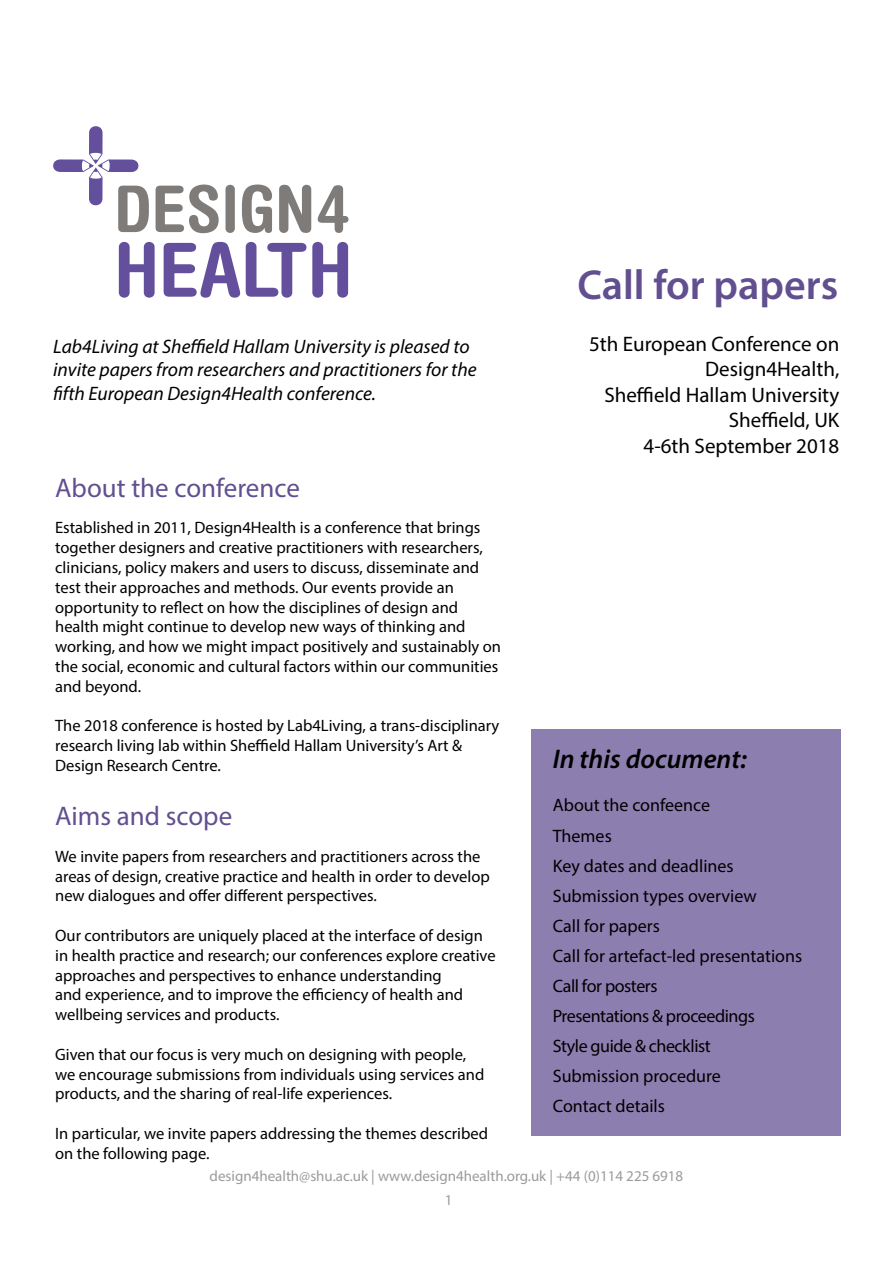
<style>
.page{position:relative;width:893px;height:1263px;background:#fff}
.page>*{position:absolute;margin:0;border:0;box-sizing:border-box;transform-origin:0 0}
.t1{font:600 42px "Myriad Pro";color:#624f90}
.t2{font:27px "Myriad Pro";color:#624f90}
.t3{font:italic 600 27px "Myriad Pro";color:#000}
.t4{font:21px/25.5px "Myriad Pro";color:#000;text-align:right}
.t5{font:italic 19.5px/23.4px "Myriad Pro";color:#000}
.t6{font:18px/30px "Myriad Pro";color:#000}
.t7{font:16.5px/19.8px "Myriad Pro";color:#000}
.t8{font:15px "Myriad Pro";color:#9b9b9a}
</style>
<div class="page">
<div style="left:531px;top:729px;width:310px;height:407px;background:#8d7eb0"></div>
<svg style="left:156px;top:185px;width:63px;height:48px"></svg>
<div style="left:226px;top:185px;width:9px;height:48px;background:#7e7b79;border-radius:5px"></div>
<svg style="left:242px;top:185px;width:30px;height:48px"></svg>
<svg style="left:279px;top:185px;width:32px;height:48px"></svg>
<svg style="left:318px;top:185px;width:31px;height:48px"></svg>
<svg style="left:119px;top:242px;width:36px;height:56px"></svg>
<svg style="left:164px;top:242px;width:76px;height:56px"></svg>
<svg style="left:246px;top:242px;width:60px;height:56px"></svg>
<svg style="left:312px;top:242px;width:36px;height:56px"></svg>
<svg style="left:53px;top:126px;width:96px;height:106px"></svg>
<h1 class="t1" style="left:577px;top:259px;width:262px">Call for papers</h1>
<p class="t5" style="left:53px;top:334px;width:425px">Lab4Living at Sheffield Hallam University is pleased to invite papers from researchers and practitioners for the fifth European Design4Health conference.</p>
<p class="t4" style="left:589px;top:330px;width:252px">5th European Conference on<br>Design4Health,<br>Sheffield Hallam University<br>Sheffield, UK<br>4-6th September 2018</p>
<h2 class="t2" style="left:55px;top:471px;width:246px">About the conference</h2>
<p class="t7" style="left:55px;top:518px;width:447px">Established in 2011, Design4Health is a conference that brings together designers and creative practitioners with researchers, clinicians, policy makers and users to discuss, disseminate and test their approaches and methods. Our events provide an opportunity to reflect on how the disciplines of design and health might continue to develop new ways of thinking and working, and how we might impact positively and sustainably on the social, economic and cultural factors within our communities and beyond.</p>
<p class="t7" style="left:55px;top:716px;width:446px">The 2018 conference is hosted by Lab4Living, a trans-disciplinary research living lab within Sheffield Hallam University’s Art &amp;<br>Design Research Centre.</p>
<h2 class="t2" style="left:55px;top:799px;width:178px">Aims and scope</h2>
<p class="t7" style="left:55px;top:846px;width:436px">We invite papers from researchers and practitioners across the areas of design, creative practice and health in order to develop new dialogues and offer different perspectives.</p>
<p class="t7" style="left:55px;top:925px;width:442px">Our contributors are uniquely placed at the interface of design in health practice and research; our conferences explore creative approaches and perspectives to enhance understanding<br>and experience, and to improve the efficiency of health and wellbeing services and products.</p>
<p class="t7" style="left:55px;top:1044px;width:431px">Given that our focus is very much on designing with people, we encourage submissions from individuals using services and products, and the sharing of real-life experiences.</p>
<p class="t7" style="left:55px;top:1123px;width:434px">In particular, we invite papers addressing the themes described on the following page.</p>
<h2 class="t3" style="left:553px;top:742px;width:196px">In this document:</h2>
<p class="t6" style="left:553px;top:790px;width:251px">About the confeence<br>Themes<br>Key dates and deadlines<br>Submission types overview<br>Call for papers<br>Call for artefact-led presentations<br>Call for posters<br>Presentations &amp; proceedings<br>Style guide &amp; checklist<br>Submission procedure<br>Contact details</p>
<p class="t8" style="left:210px;top:1166px;width:475px">design4health@shu.ac.uk | www.design4health.org.uk | +44 (0)114 225 6918</p>
<p class="t8" style="left:445px;top:1191px;width:9px">1</p>
</div>
